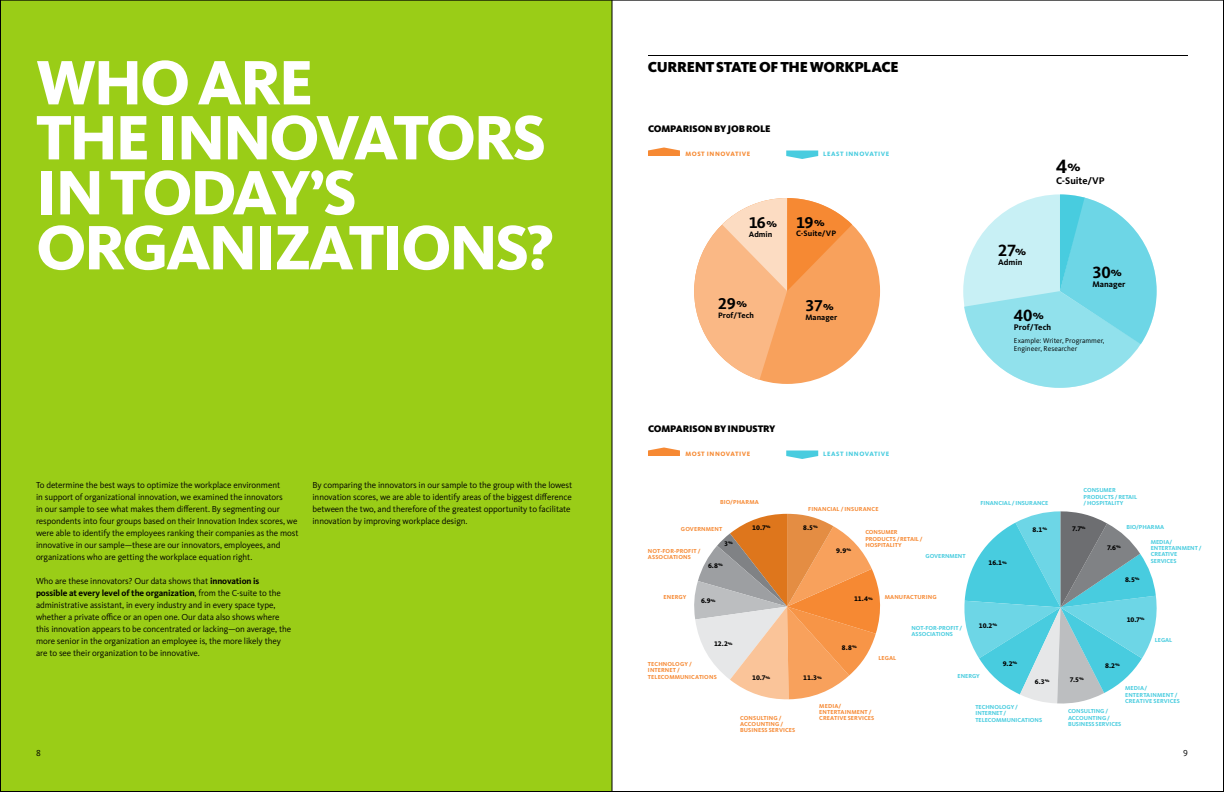
<style>
.page{position:relative;width:1224px;height:792px;background:#fff}
.page>*{position:absolute;margin:0;border:0;box-sizing:border-box;transform-origin:0 0}
.t1{font:800 65px/55px "Kievit OT";letter-spacing:-.04em;color:#fff}
.t2{font:700 20px "Kievit OT";color:#000}
.t3{font:700 16.9px "Kievit OT";color:#000}
.t4{font:700 16.2px "Kievit OT";letter-spacing:-.03em;color:#000}
.t5{font:900 15px "Kievit OT";letter-spacing:-.025em;color:#000}
.t6{font:700 10px "Kievit OT";letter-spacing:-.005em;color:#000}
.t7{font:900 9.9px "Kievit OT";letter-spacing:-.015em;color:#000}
.t8{font:9px/12px "Kievit OT";letter-spacing:-.01em;color:#000}
.t9{font:700 8.4px "Kievit OT";letter-spacing:.005em;color:#000}
.t10{font:700 8.1px "Kievit OT";letter-spacing:.005em;color:#000}
.t11{font:7.2px/8.4px "Kievit OT";letter-spacing:.005em;color:#000}
.t12{font:800 6.9px "Kievit OT";letter-spacing:-.015em;color:#000}
.t13{font:800 6.5px "Kievit OT";letter-spacing:.075em;color:#48ccdf}
.t14{font:800 6.5px "Kievit OT";letter-spacing:.08em;color:#f68a33}
.t15{font:700 6px/6.4px "Kievit OT";letter-spacing:-.005em;color:#48ccdf}
.t16{font:700 6px/6.4px "Kievit OT";letter-spacing:.015em;color:#f68933}
.t17{font:700 6px/6.4px "Kievit OT";letter-spacing:.015em;color:#48ccdf}
.t18{font:700 6px/6.4px "Kievit OT";letter-spacing:-.005em;color:#f68933}
.s1{font-weight:700}
.s2{font-size:15px}
.s3{font-size:12.2px}
.s4{font-size:12.7px}
</style>
<div class="page">
<div style="left:0;top:0;width:612px;height:792px;background:#9acd17"></div>
<div style="left:694px;top:198px;width:186px;height:186px;background:#f8a15c;border-radius:50%"></div>
<svg style="left:694px;top:198px;width:158px;height:182px"></svg>
<svg style="left:964px;top:194px;width:193px;height:194px"></svg>
<svg style="left:964px;top:511px;width:193px;height:193px"></svg>
<svg style="left:694px;top:514px;width:187px;height:186px"></svg>
<svg style="left:648px;top:147px;width:32px;height:9px"></svg>
<svg style="left:648px;top:447px;width:32px;height:9px"></svg>
<svg style="left:786px;top:150px;width:32px;height:9px"></svg>
<svg style="left:786px;top:450px;width:32px;height:9px"></svg>
<hr style="left:648px;top:55px;width:540px;height:1px;background:#000">
<hr style="left:612px;top:0;width:1px;height:792px;background:#000">
<h1 class="t1" style="left:36px;top:55px;width:519px">WHO ARE<br>THE INNOVATORS<br>IN TODAY’S<br>ORGANIZATIONS?</h1>
<p class="t8" style="left:36px;top:479px;width:264px">To determine the best ways to optimize the workplace environment<br>in support of organizational innovation, we examined the innovators<br>in our sample to see what makes them different. By segmenting our respondents into four groups based on their Innovation Index scores, we were able to identify the employees ranking their companies as the most innovative in our sample—these are our innovators, employees, and organizations who are getting the workplace equation right.</p>
<p class="t8" style="left:36px;top:575px;width:257px">Who are these innovators? Our data shows that <span class="s1">innovation is possible at every level of the organization</span>, from the C-suite to the administrative assistant, in every industry and in every space type, whether a private office or an open one. Our data also shows where this innovation appears to be concentrated or lacking—on average, the more senior in the organization an employee is, the more likely they are to see their organization to be innovative.</p>
<p class="t8" style="left:312px;top:479px;width:261px">By comparing the innovators in our sample to the group with the lowest innovation scores, we are able to identify areas of the biggest difference between the two, and therefore of the greatest opportunity to facilitate innovation by improving workplace design.</p>
<h3 class="t5" style="left:648px;top:58px;width:252px">CURRENT STATE OF THE WORKPLACE</h3>
<p class="t7" style="left:648px;top:123px;width:124px">COMPARISON BY JOB ROLE</p>
<p class="t14" style="left:685px;top:150px;width:66px">MOST INNOVATIVE</p>
<p class="t13" style="left:823px;top:150px;width:68px">LEAST INNOVATIVE</p>
<h2 class="t2" style="left:1056px;top:155px;width:26px">4<span class="s2">%</span></h2>
<p class="t6" style="left:1056px;top:175px;width:50px">C-Suite/VP</p>
<h3 class="t4" style="left:749px;top:213px;width:30px">16<span class="s3">%</span></h3>
<p class="t10" style="left:749px;top:229px;width:25px">Admin</p>
<h3 class="t4" style="left:796px;top:213px;width:30px">19<span class="s3">%</span></h3>
<p class="t10" style="left:796px;top:229px;width:42px">C-Suite/VP</p>
<h3 class="t3" style="left:998px;top:241px;width:30px">27<span class="s4">%</span></h3>
<p class="t9" style="left:998px;top:258px;width:26px">Admin</p>
<h3 class="t3" style="left:1092px;top:262px;width:31px">30<span class="s4">%</span></h3>
<p class="t9" style="left:1092px;top:279px;width:35px">Manager</p>
<h3 class="t4" style="left:718px;top:294px;width:30px">29<span class="s3">%</span></h3>
<p class="t10" style="left:718px;top:310px;width:38px">Prof/Tech</p>
<h3 class="t4" style="left:805px;top:297px;width:30px">37<span class="s3">%</span></h3>
<p class="t10" style="left:805px;top:313px;width:33px">Manager</p>
<h3 class="t3" style="left:1014px;top:305px;width:31px">40<span class="s4">%</span></h3>
<p class="t9" style="left:1014px;top:322px;width:39px">Prof/Tech</p>
<p class="t11" style="left:1014px;top:336px;width:92px">Example: Writer, Programmer,<br>Engineer, Researcher</p>
<p class="t7" style="left:648px;top:423px;width:129px">COMPARISON BY INDUSTRY</p>
<p class="t14" style="left:685px;top:450px;width:66px">MOST INNOVATIVE</p>
<p class="t16" style="left:720px;top:499px;width:40px">BIO/PHARMA</p>
<p class="t13" style="left:823px;top:450px;width:68px">LEAST INNOVATIVE</p>
<p class="t16" style="left:808px;top:506px;width:72px">FINANCIAL / INSURANCE</p>
<p class="t16" style="left:681px;top:525px;width:43px">GOVERNMENT</p>
<p class="t16" style="left:648px;top:548px;width:54px">NOT-FOR-PROFIT /<br>ASSOCIATIONS</p>
<p class="t12" style="left:724px;top:539px;width:10px">3<sup>%</sup></p>
<p class="t12" style="left:752px;top:524px;width:20px">10.7<sup>%</sup></p>
<p class="t12" style="left:803px;top:524px;width:16px">8.5<sup>%</sup></p>
<p class="t12" style="left:836px;top:546px;width:17px">9.9<sup>%</sup></p>
<p class="t18" style="left:865px;top:529px;width:59px">CONSUMER<br>PRODUCTS / RETAIL /<br>HOSPITALITY</p>
<p class="t15" style="left:925px;top:553px;width:42px">GOVERNMENT</p>
<p class="t12" style="left:708px;top:561px;width:16px">6.8<sup>%</sup></p>
<p class="t16" style="left:664px;top:594px;width:24px">ENERGY</p>
<p class="t12" style="left:701px;top:597px;width:16px">6.9<sup>%</sup></p>
<p class="t12" style="left:854px;top:595px;width:20px">11.4<sup>%</sup></p>
<p class="t16" style="left:885px;top:594px;width:53px">MANUFACTURING</p>
<p class="t15" style="left:911px;top:624px;width:52px">NOT-FOR-PROFIT /<br>ASSOCIATIONS</p>
<p class="t12" style="left:714px;top:640px;width:20px">12.2<sup>%</sup></p>
<p class="t12" style="left:842px;top:643px;width:17px">8.8<sup>%</sup></p>
<p class="t15" style="left:1084px;top:487px;width:55px">CONSUMER<br>PRODUCTS / RETAIL</p>
<p class="t15" style="left:981px;top:500px;width:69px">FINANCIAL / INSURANCE</p>
<p class="t15" style="left:1084px;top:500px;width:41px">/ HOSPITALITY</p>
<p class="t12" style="left:989px;top:559px;width:20px">16.1<sup>%</sup></p>
<p class="t12" style="left:979px;top:621px;width:20px">10.2<sup>%</sup></p>
<p class="t12" style="left:1033px;top:526px;width:16px">8.1<sup>%</sup></p>
<p class="t12" style="left:1072px;top:525px;width:15px">7.7<sup>%</sup></p>
<p class="t15" style="left:1126px;top:524px;width:39px">BIO/PHARMA</p>
<p class="t12" style="left:1107px;top:544px;width:15px">7.6<sup>%</sup></p>
<p class="t15" style="left:1151px;top:539px;width:52px">MEDIA/<br>ENTERTAINMENT /<br>CREATIVE<br>SERVICES</p>
<p class="t12" style="left:1125px;top:576px;width:16px">8.5<sup>%</sup></p>
<p class="t12" style="left:1127px;top:616px;width:19px">10.7<sup>%</sup></p>
<p class="t15" style="left:1155px;top:637px;width:19px">LEGAL</p>
<p class="t16" style="left:648px;top:661px;width:70px">TECHNOLOGY /<br>INTERNET /<br>TELECOMMUNICATIONS</p>
<p class="t12" style="left:752px;top:674px;width:19px">10.7<sup>%</sup></p>
<p class="t12" style="left:803px;top:674px;width:20px">11.3<sup>%</sup></p>
<p class="t16" style="left:878px;top:654px;width:19px">LEGAL</p>
<p class="t16" style="left:740px;top:714px;width:57px">CONSULTING /<br>ACCOUNTING /<br>BUSINESS SERVICES</p>
<p class="t16" style="left:819px;top:702px;width:56px">MEDIA/<br>ENTERTAINMENT /<br>CREATIVE SERVICES</p>
<p class="t12" style="left:1003px;top:659px;width:16px">9.2<sup>%</sup></p>
<p class="t12" style="left:1105px;top:661px;width:16px">8.2<sup>%</sup></p>
<p class="t15" style="left:958px;top:673px;width:24px">ENERGY</p>
<p class="t12" style="left:1035px;top:678px;width:16px">6.3<sup>%</sup></p>
<p class="t12" style="left:1070px;top:675px;width:15px">7.5<sup>%</sup></p>
<p class="t15" style="left:975px;top:704px;width:68px">TECHNOLOGY /<br>INTERNET /<br>TELECOMMUNICATIONS</p>
<p class="t17" style="left:1125px;top:685px;width:56px">MEDIA/<br>ENTERTAINMENT /<br>CREATIVE SERVICES</p>
<p class="t15" style="left:1068px;top:708px;width:55px">CONSULTING /<br>ACCOUNTING /<br>BUSINESS SERVICES</p>
<p class="t8" style="left:36px;top:747px;width:6px">8</p>
<p class="t8" style="left:1183px;top:747px;width:6px">9</p>
</div>
